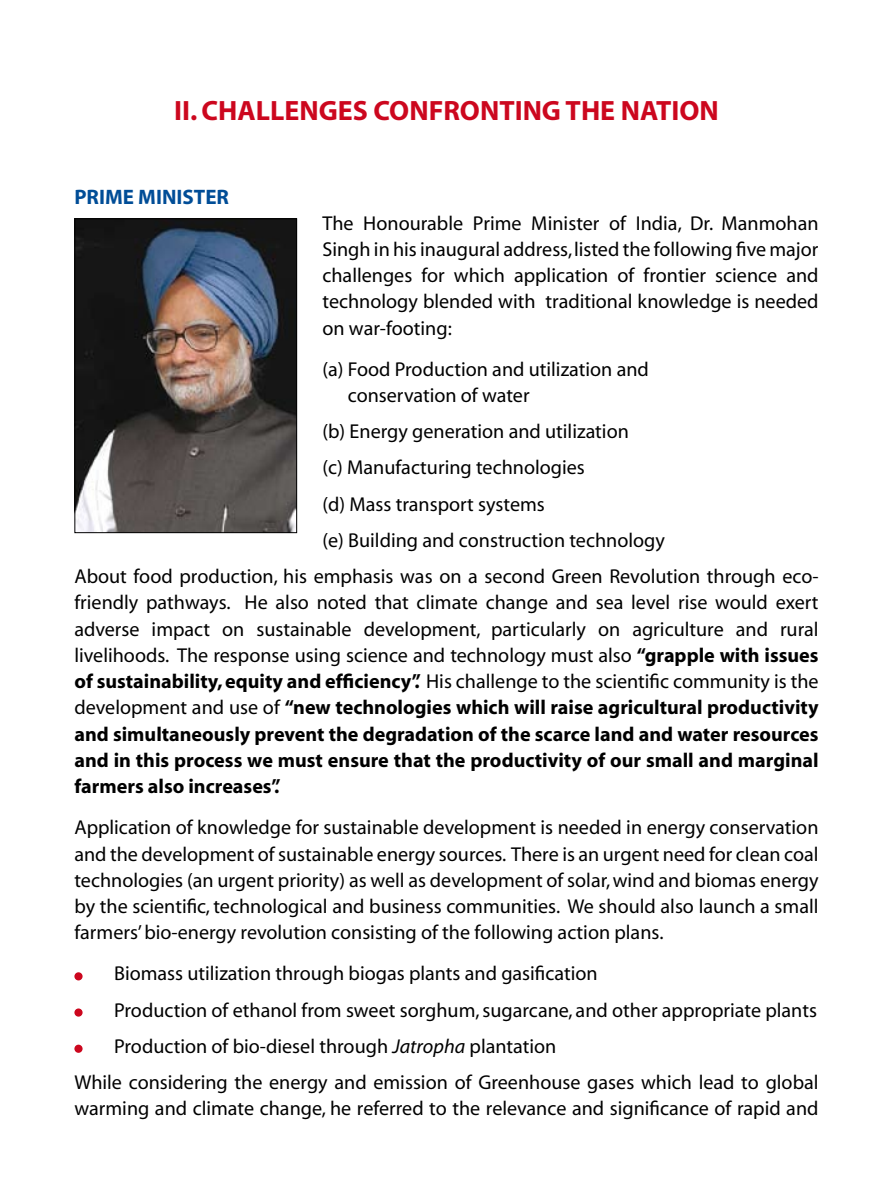
<style>
.page{position:relative;width:893px;height:1191px;background:#fff}
.page>*{position:absolute;margin:0;border:0;box-sizing:border-box;transform-origin:0 0}
.t1{font:700 28px "Myriad";color:#cc071e}
.t2{font:700 21px "Myriad";color:#004d97}
.t3{font:20.12px/26.2px "Myriad";color:#000;text-align:justify}
.t4{font:700 20.12px/26.2px "Myriad";color:#000;text-align:justify}
.s1{font-weight:400}
.s2{font-style:italic}
</style>
<div class="page">
<img style="left:76px;top:220px;width:219px;height:311px">
<div style="left:74px;top:218px;width:223px;height:315px;border:1px solid #000"></div>
<div style="left:74px;top:972px;width:9px;height:8px;background:#cc071e;border-radius:50%"></div>
<div style="left:74px;top:1008px;width:9px;height:8px;background:#cc071e;border-radius:50%"></div>
<div style="left:74px;top:1044px;width:9px;height:8px;background:#cc071e;border-radius:50%"></div>
<h1 class="t1" style="left:174px;top:96px;width:322px">II. Challenges Confrontin</h1>
<h1 class="t1" style="left:542px;top:96px;width:175px">g the Nation</h1>
<p class="t2" style="left:74px;top:186px;width:76px">Prime Minist</p>
<p class="t2" style="left:205px;top:186px;width:25px">er</p>
<p class="t3" style="left:322px;top:211px;width:498px">The Honourable Prime Minister of India, Dr. Manmohan Singh in his inaugural address, listed the following five major challenges for which application of frontier science and technology blended with traditional knowledge is needed on war-footing:</p>
<p class="t3" style="left:348px;top:357px;width:303px;text-indent:-25px">(a) Food Production and utilization and conservation of water</p>
<p class="t3" style="left:322px;top:419px;width:308px">(b) Energy generation and utilization</p>
<p class="t3" style="left:322px;top:455px;width:264px">(c) Manufacturing technologies</p>
<p class="t3" style="left:322px;top:492px;width:224px">(d) Mass transport systems</p>
<p class="t3" style="left:322px;top:528px;width:344px">(e) Building and construction technology</p>
<p class="t3" style="left:74px;top:564px;width:746px">About food production, his emphasis was on a second Green Revolution through eco-</p>
<p class="t4" style="left:74px;top:590px;width:746px"><span class="s1">friendly pathways. He also noted that climate change and sea level rise would exert adverse impact on sustainable development, particularly on agriculture and rural livelihoods. The response using science and technology must also</span> “grapple with issues of sustainability, equity and efficiency”. <span class="s1">His challenge to the scientific community is the development and use of</span> “new technologies which will raise agricultural productivity and simultaneously prevent the degradation of the scarce land and water resources and in this process we must ensure that the productivity of our small and marginal farmers also increases”.</p>
<p class="t3" style="left:74px;top:815px;width:746px">Application of knowledge for sustainable development is needed in energy conservation and the development of sustainable energy sources. There is an urgent need for clean coal technologies (an urgent priority) as well as development of solar, wind and biomas energy by the scientific, technological and business communities. We should also launch a small farmers’ bio-energy revolution consisting of the following action plans.</p>
<p class="t3" style="left:114px;top:961px;width:485px">Biomass utilization through biogas plants and gasification</p>
<p class="t3" style="left:114px;top:997px;width:704px">Production of ethanol from sweet sorghum, sugarcane, and other appropriate plants</p>
<p class="t3" style="left:114px;top:1033px;width:444px">Production of bio-diesel through <span class="s2">Jatropha</span> plantation</p>
<p class="t3" style="left:74px;top:1070px;width:746px">While considering the energy and emission of Greenhouse gases which lead to global</p>
<p class="t3" style="left:74px;top:1096px;width:746px">warming and climate change, he referred to the relevance and significance of rapid and</p>
</div>
